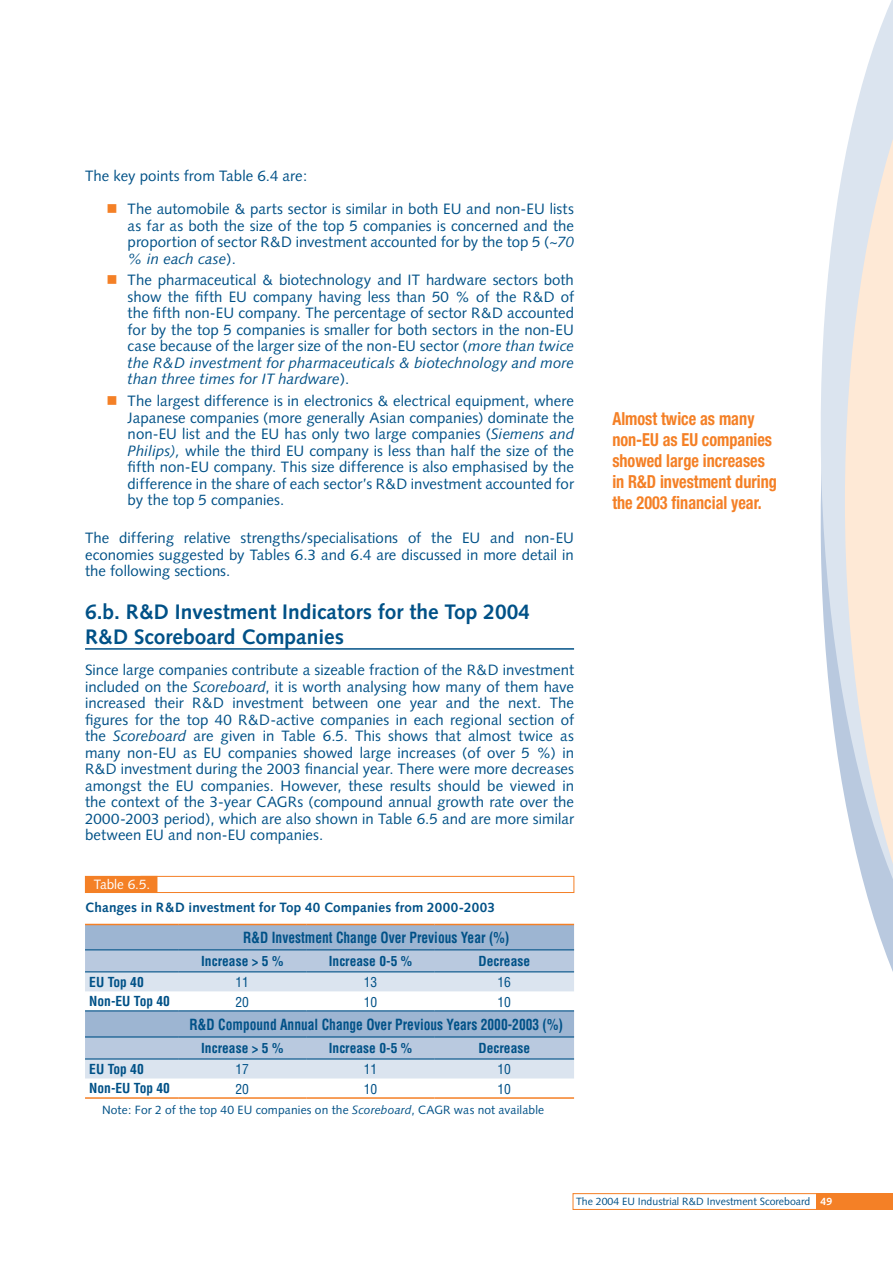
<style>
.page{position:relative;width:893px;height:1263px;background:#fff}
.page>*{position:absolute;margin:0;border:0;box-sizing:border-box;transform-origin:0 0}
.t1{font:700 21px/25.2px "Syntax";color:#005187}
.t2{font:700 condensed 18px/21px "Helvetica Neue";color:#f48026;scale:.9 1}
.t3{font:15px/16.5px "Syntax";color:#005187;text-align:justify}
.t4{font:700 condensed 15px "Helvetica";color:#005187;scale:.9 1}
.t5{font:700 condensed 13.5px "Helvetica";color:#005187}
.t6{font:700 13.5px "Syntax";letter-spacing:.01em;color:#005187}
.t7{font:condensed 13.5px "Helvetica";color:#005187}
.t8{font:13.5px "Syntax";color:#fff}
.t9{font:12px "Syntax";letter-spacing:.01em;color:#005187}
.t10{font:10.5px "Syntax";color:#005187}
.s1{color:#f48026}
.s2{font-style:italic}
.s3{font-weight:700;color:#fff}
</style>
<div class="page">
<svg style="left:820px;top:159px;width:25px;height:640px;fill:#dbe4ef"></svg>
<svg style="left:845px;top:0;width:48px;height:972px;background:#eee7e2"></svg>
<div style="left:816px;top:1193px;width:77px;height:17px;background:#f48026"></div>
<div style="left:573px;top:1193px;width:244px;height:17px;border:1px solid #f48026"></div>
<hr style="left:85px;top:648px;width:489px;height:2px;background:#005187">
<div style="left:85px;top:876px;width:72px;height:16px;background:#f48026"></div>
<div style="left:85px;top:876px;width:72px;height:17px;border:1px solid #f48026"></div>
<div style="left:141px;top:876px;width:433px;height:17px;border:1px solid #f48026"></div>
<div style="left:85px;top:925px;width:489px;height:24px;background:#9db5d2"></div>
<div style="left:85px;top:950px;width:489px;height:21px;background:#b9c9df"></div>
<svg style="left:85px;top:972px;width:489px;height:106px"></svg>
<hr style="left:85px;top:971px;width:93px;height:1px;background:#005187">
<hr style="left:178px;top:971px;width:128px;height:1px;background:#005187">
<hr style="left:306px;top:971px;width:128px;height:1px;background:#005187">
<hr style="left:434px;top:971px;width:140px;height:1px;background:#005187">
<hr style="left:85px;top:1010px;width:93px;height:1px;background:#005187">
<hr style="left:178px;top:1010px;width:128px;height:1px;background:#005187">
<hr style="left:306px;top:1010px;width:128px;height:1px;background:#005187">
<hr style="left:434px;top:1010px;width:140px;height:1px;background:#005187">
<hr style="left:85px;top:1036px;width:93px;height:1px;background:#005187">
<hr style="left:178px;top:1036px;width:128px;height:1px;background:#005187">
<hr style="left:306px;top:1036px;width:128px;height:1px;background:#005187">
<hr style="left:434px;top:1036px;width:140px;height:1px;background:#005187">
<hr style="left:85px;top:1058px;width:93px;height:1px;background:#005187">
<hr style="left:178px;top:1058px;width:128px;height:1px;background:#005187">
<hr style="left:306px;top:1058px;width:128px;height:1px;background:#005187">
<hr style="left:434px;top:1058px;width:140px;height:1px;background:#005187">
<hr style="left:85px;top:924px;width:93px;height:1px;background:#f48026">
<hr style="left:178px;top:924px;width:128px;height:1px;background:#f48026">
<hr style="left:306px;top:924px;width:128px;height:1px;background:#f48026">
<hr style="left:434px;top:924px;width:140px;height:1px;background:#f48026">
<hr style="left:85px;top:949px;width:93px;height:1px;background:#005187">
<hr style="left:178px;top:949px;width:128px;height:1px;background:#005187">
<hr style="left:306px;top:949px;width:128px;height:1px;background:#005187">
<hr style="left:434px;top:949px;width:140px;height:1px;background:#005187">
<hr style="left:85px;top:1097px;width:93px;height:2px;background:#f48026">
<hr style="left:178px;top:1097px;width:128px;height:2px;background:#f48026">
<hr style="left:306px;top:1097px;width:128px;height:2px;background:#f48026">
<hr style="left:434px;top:1097px;width:140px;height:2px;background:#f48026">
<p class="t3" style="left:85px;top:168px;width:224px">The key points from Table 6.4 are:</p>
<p class="t3" style="left:128px;top:201px;width:448px;text-indent:-21px"><span class="s1">■</span> The automobile &amp; parts sector is similar in both EU and non-EU lists as far as both the size of the top 5 companies is concerned and the proportion of sector R&amp;D investment accounted for by the top 5 (<span class="s2">~70 % in each case</span>).</p>
<p class="t3" style="left:128px;top:272px;width:448px;text-indent:-21px"><span class="s1">■</span> The pharmaceutical &amp; biotechnology and IT hardware sectors both show the fifth EU company having less than 50 % of the R&amp;D of the fifth non-EU company. The percentage of sector R&amp;D accounted for by the top 5 companies is smaller for both sectors in the non-EU case because of the larger size of the non-EU sector (<span class="s2">more than twice the R&amp;D investment for pharmaceuticals &amp; biotechnology and more than three times for IT hardware</span>).</p>
<p class="t3" style="left:128px;top:393px;width:448px;text-indent:-21px"><span class="s1">■</span> The largest difference is in electronics &amp; electrical equipment, where Japanese companies (more generally Asian companies) dominate the non-EU list and the EU has only two large companies (<span class="s2">Siemens and Philips),</span> while the third EU company is less than half the size of the fifth non-EU company. This size difference is also emphasised by the difference in the share of each sector’s R&amp;D investment accounted for by the top 5 companies.</p>
<p class="t3" style="left:85px;top:530px;width:490px">The differing relative strengths/specialisations of the EU and non-EU economies suggested by Tables 6.3 and 6.4 are discussed in more detail in the following sections.</p>
<h1 class="t1" style="left:85px;top:599px;width:446px">6.b. R&amp;D Investment Indicators for the Top 2004<br>R&amp;D Scoreboard Companies</h1>
<p class="t3" style="left:85px;top:662px;width:490px">Since large companies contribute a sizeable fraction of the R&amp;D investment included on the <span class="s2">Scoreboard</span>, it is worth analysing how many of them have increased their R&amp;D investment between one year and the next. The figures for the top 40 R&amp;D-active companies in each regional section of the <span class="s2">Scoreboard</span> are given in Table 6.5. This shows that almost twice as many non-EU as EU companies showed large increases (of over 5 %) in R&amp;D investment during the 2003 financial year. There were more decreases amongst the EU companies. However, these results should be viewed in the context of the 3-year CAGRs (compound annual growth rate over the 2000-2003 period), which are also shown in Table 6.5 and are more similar between EU and non-EU companies.</p>
<p class="t8" style="left:94px;top:876px;width:58px">Table 6.5.</p>
<p class="t6" style="left:85px;top:900px;width:411px">Changes in R&amp;D investment for Top 40 Companies from 2000-2003</p>
<p class="t4" style="left:243px;top:928px;width:297px">R&amp;D Investment Change Over Previous Year (%)</p>
<p class="t5" style="left:201px;top:953px;width:84px">Increase &gt; 5 %</p>
<p class="t5" style="left:329px;top:953px;width:85px">Increase 0-5 %</p>
<p class="t5" style="left:478px;top:953px;width:53px">Decrease</p>
<p class="t5" style="left:89px;top:974px;width:56px">EU Top 40</p>
<p class="t7" style="left:236px;top:974px;width:15px">11</p>
<p class="t7" style="left:364px;top:974px;width:15px">13</p>
<p class="t7" style="left:498px;top:974px;width:15px">16</p>
<p class="t5" style="left:89px;top:993px;width:82px">Non-EU Top 40</p>
<p class="t7" style="left:236px;top:993px;width:15px">20</p>
<p class="t7" style="left:364px;top:993px;width:15px">10</p>
<p class="t7" style="left:498px;top:993px;width:15px">10</p>
<p class="t4" style="left:189px;top:1015px;width:416px">R&amp;D Compound Annual Change Over Previous Years 2000-2003 (%)</p>
<p class="t5" style="left:201px;top:1040px;width:84px">Increase &gt; 5 %</p>
<p class="t5" style="left:329px;top:1040px;width:85px">Increase 0-5 %</p>
<p class="t5" style="left:478px;top:1040px;width:53px">Decrease</p>
<p class="t5" style="left:89px;top:1061px;width:56px">EU Top 40</p>
<p class="t7" style="left:236px;top:1061px;width:15px">17</p>
<p class="t7" style="left:364px;top:1061px;width:15px">11</p>
<p class="t7" style="left:498px;top:1061px;width:15px">10</p>
<p class="t5" style="left:89px;top:1080px;width:82px">Non-EU Top 40</p>
<p class="t7" style="left:236px;top:1080px;width:15px">20</p>
<p class="t7" style="left:364px;top:1080px;width:15px">10</p>
<p class="t7" style="left:498px;top:1080px;width:15px">10</p>
<p class="t9" style="left:102px;top:1103px;width:444px">Note: For 2 of the top 40 EU companies on the <span class="s2">Scoreboard</span>, CAGR was not available</p>
<p class="t2" style="left:612px;top:408px;width:184px">Almost twice as many non-EU as EU companies showed large increases in R&amp;D investment during the 2003 financial year.</p>
<p class="t10" style="left:576px;top:1195px;width:258px">The 2004 EU Industrial R&amp;D Investment Scoreboard <span class="s3">49</span></p>
</div>
